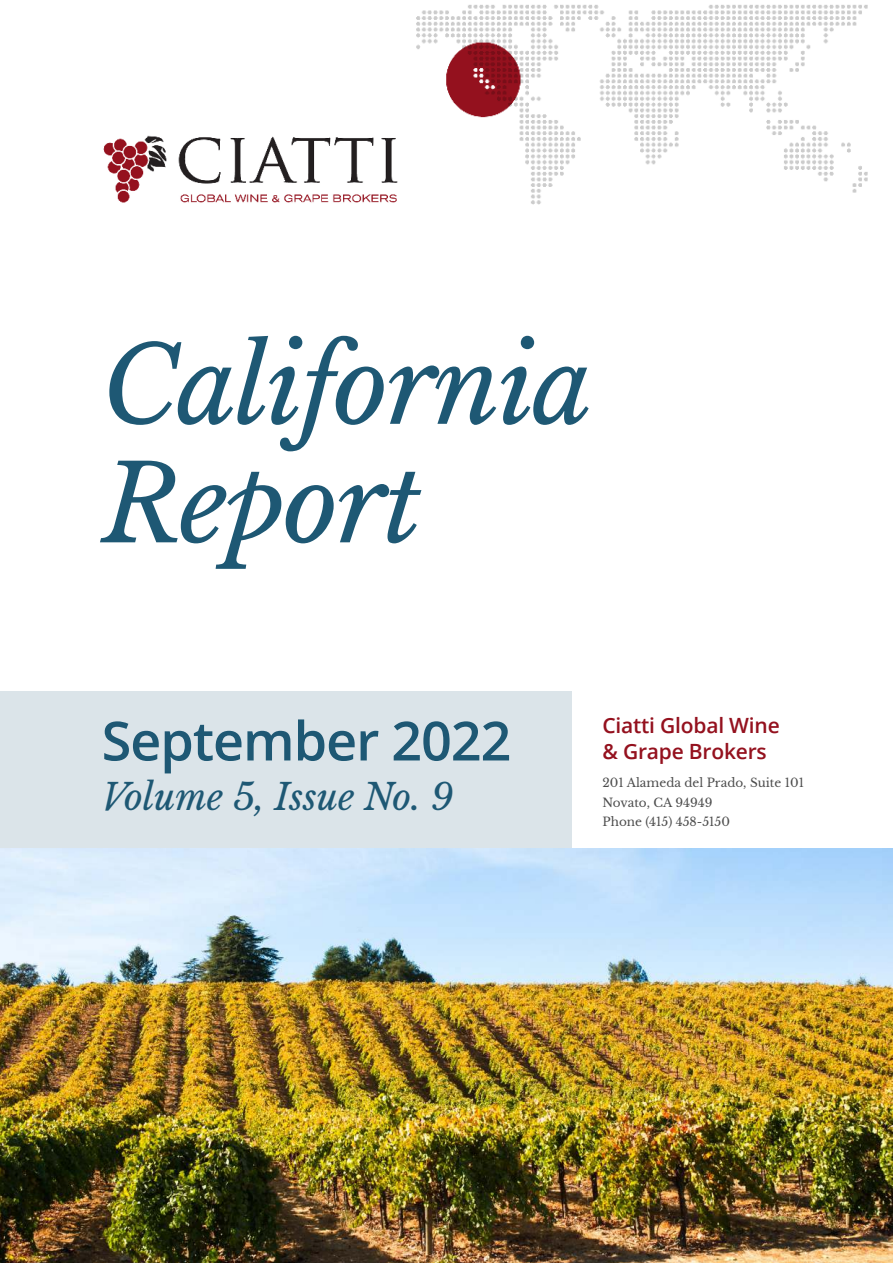
<style>
.page{position:relative;width:893px;height:1263px;background:#fff}
.page>*{position:absolute;margin:0;border:0;box-sizing:border-box;transform-origin:0 0}
.t1{font:italic 106.05px/118.5px "Libre Baskerville";letter-spacing:-.02em;color:#1e5874}
.t2{font:600 54px "Open Sans";letter-spacing:-.02em;color:#1e5874}
.t3{font:italic 36px "Libre Baskerville";color:#1e5874}
.t4{font:600 21px/25.5px "Open Sans";letter-spacing:-.01em;color:#94111e}
.t5{font:12px/19.5px "Libre Baskerville";color:#4d4d4d}
</style>
<div class="page">
<div style="left:0;top:691px;width:571px;height:158px;background:#dbe4e9"></div>
<img style="left:416px;top:5px;width:452px;height:200px">
<img style="left:103px;top:88px;width:331px;height:117px">
<img style="left:0;top:848px;width:892px;height:415px">
<h1 class="t1" style="left:102px;top:327px;width:493px">California<br>Report</h1>
<h2 class="t2" style="left:102px;top:719px;width:411px">September 2022</h2>
<h3 class="t3" style="left:102px;top:775px;width:353px">Volume 5, Issue No. 9</h3>
<h3 class="t4" style="left:602px;top:715px;width:179px">Ciatti Global Wine &amp; Grape Brokers</h3>
<p class="t5" style="left:602px;top:773px;width:203px">201 Alameda del Prado, Suite 101<br>Novato, CA 94949<br>Phone (415) 458-5150</p>
</div>
